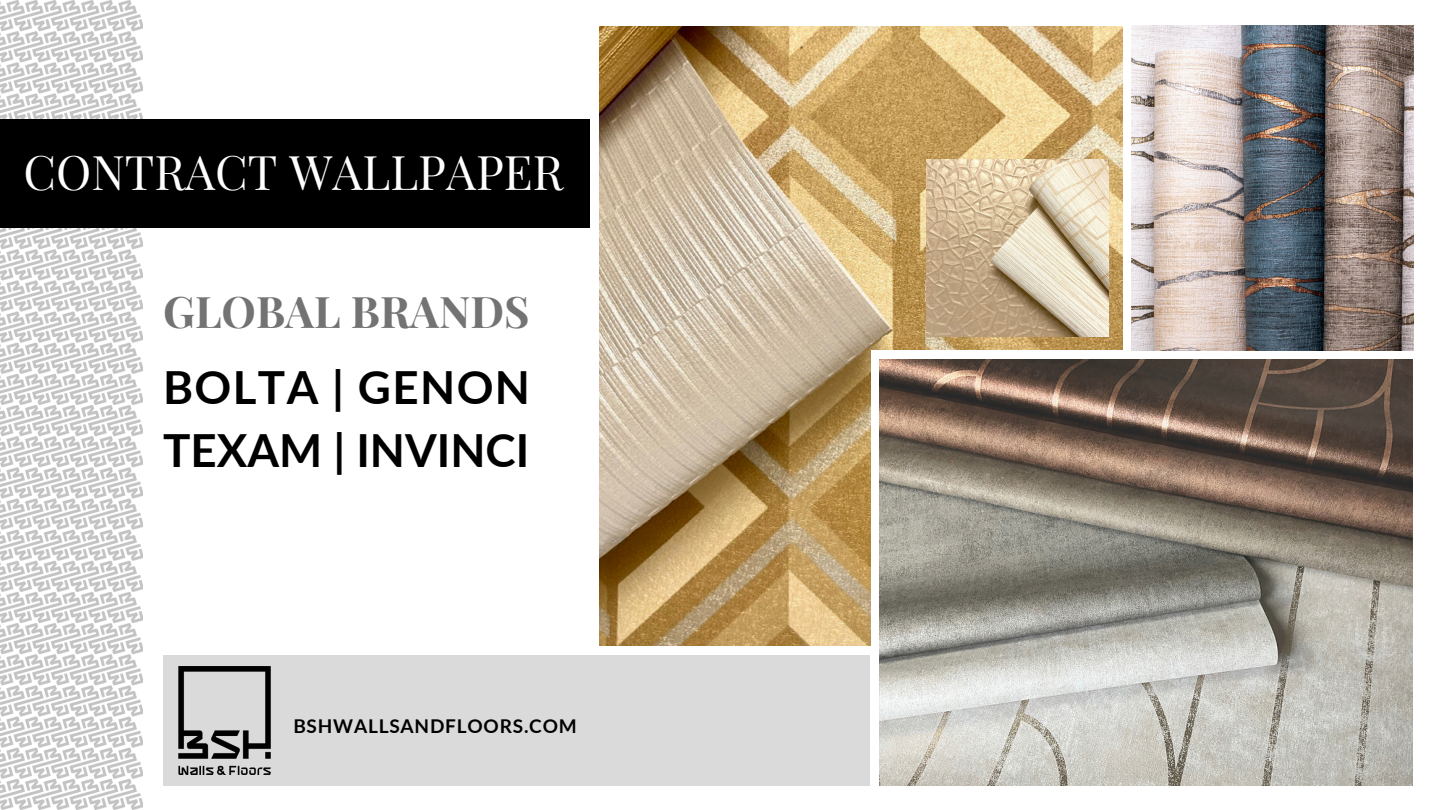
<style>
.page{position:relative;width:1440px;height:810px;background:#fff}
.page>*{position:absolute;margin:0;border:0;box-sizing:border-box;transform-origin:0 0}
.t1{font:47.6px "Playfair Display";color:#fff}
.t2{font:700 45.7px/63.7px "Lato";color:#000}
.t3{font:700 43.5px "Playfair Display";color:#737373}
.t4{font:700 19px "Lato";letter-spacing:.04em;color:#000}
</style>
<div class="page">
<img style="left:0;top:0;width:143px;height:810px">
<div style="left:163px;top:655px;width:707px;height:131px;background:#dadada"></div>
<img style="left:599px;top:27px;width:523px;height:618px">
<div style="left:871px;top:351px;width:569px;height:438px;background:#fff"></div>
<img style="left:880px;top:360px;width:533px;height:426px">
<img style="left:179px;top:667px;width:91px;height:107px">
<div style="left:0;top:119px;width:590px;height:109px;background:#000"></div>
<img style="left:1132px;top:26px;width:282px;height:325px">
<img style="left:926px;top:160px;width:183px;height:177px">
<h2 class="t1" style="left:23px;top:138px;width:542px">CONTRACT WALLPAPER</h2>
<h1 class="t3" style="left:163px;top:281px;width:368px">GLOBAL BRANDS</h1>
<h1 class="t2" style="left:163px;top:354px;width:369px">BOLTA | GENON<br>TEXAM | INVINCI</h1>
<p class="t4" style="left:293px;top:715px;width:285px">BSHWALLSANDFLOORS.COM</p>
</div>
